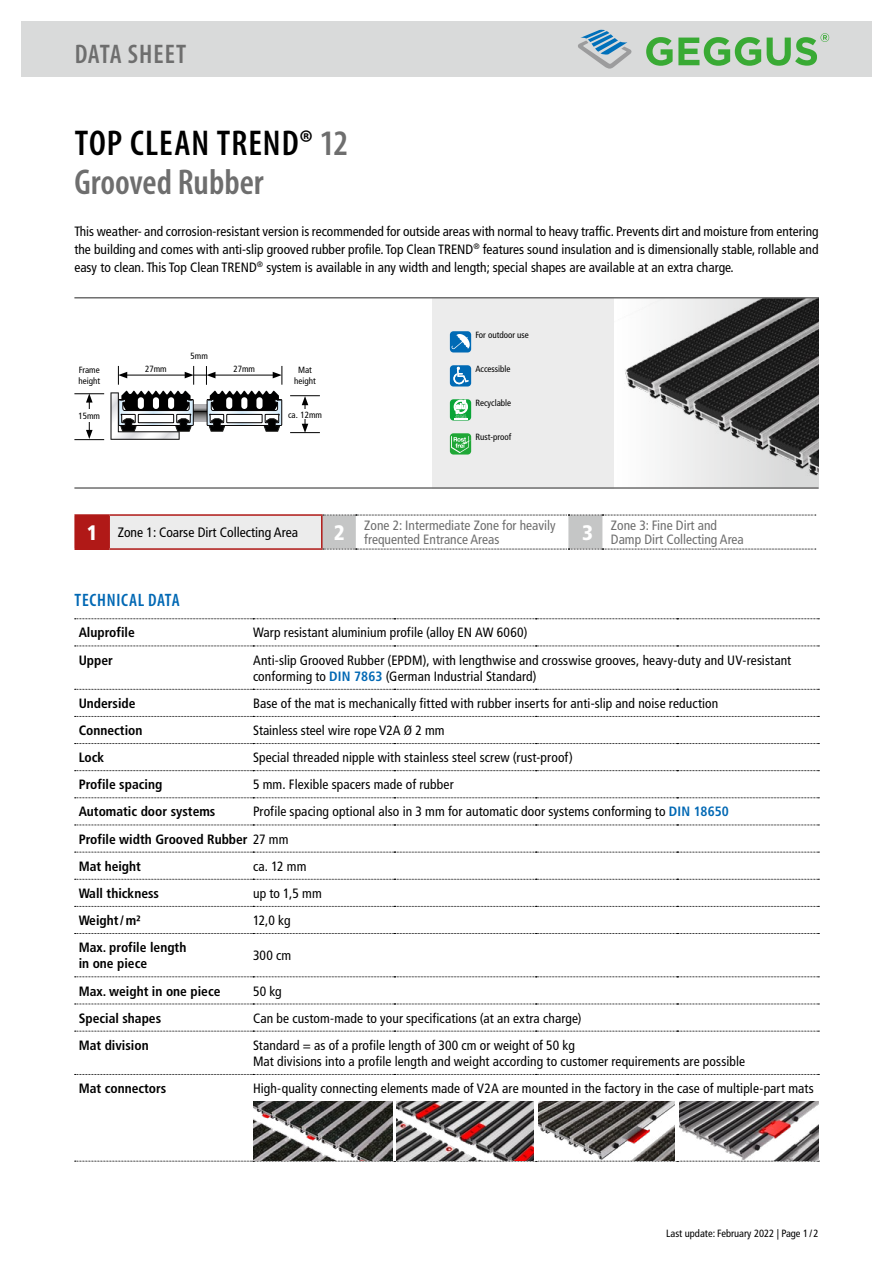
<style>
.page{position:relative;width:893px;height:1263px;background:#fff}
.page>*{position:absolute;margin:0;border:0;box-sizing:border-box;transform-origin:0 0}
.t1{font:600 condensed 36px/39px "Myriad Pro";color:#6e6e6e}
.t2{font:600 condensed 27px "Myriad Pro";letter-spacing:.04em;color:#6e6e6e}
.t3{font:900 condensed 21px "Frutiger LT Std";color:#fff}
.t4{font:600 condensed 18px "Myriad Pro";letter-spacing:.04em;color:#0068b4}
.t5{font:condensed 13.65px "Frutiger LT Std";color:#000}
.t6{font:condensed 13.5px/16.2px "Frutiger LT Std";letter-spacing:.005em;color:#000}
.t7{font:700 condensed 13.5px/16.2px "Frutiger LT Std";color:#000}
.t8{font:condensed 13.5px/13.5px "Frutiger LT Std";color:#6e6e6e}
.t9{font:condensed 10.5px "Frutiger LT Std";color:#000}
.t10{font:condensed 9px/10.5px "Frutiger LT Std";color:#000}
.s1{color:#000}
.s2{font-weight:900;font-size:21px;color:#fff}
.s3{font-weight:700;color:#0068b4}
.s4{font-weight:700}
</style>
<div class="page">
<div style="left:21px;top:21px;width:851px;height:56px;background:#d9dada"></div>
<svg style="left:74px;top:619px;width:179px;height:542px"></svg>
<svg style="left:75px;top:618px;width:744px;height:1px"></svg>
<svg style="left:75px;top:646px;width:744px;height:1px"></svg>
<svg style="left:75px;top:689px;width:744px;height:1px"></svg>
<svg style="left:75px;top:716px;width:744px;height:1px"></svg>
<svg style="left:75px;top:743px;width:744px;height:1px"></svg>
<svg style="left:75px;top:770px;width:744px;height:1px"></svg>
<svg style="left:75px;top:797px;width:744px;height:1px"></svg>
<svg style="left:75px;top:825px;width:744px;height:1px"></svg>
<svg style="left:75px;top:852px;width:744px;height:1px"></svg>
<svg style="left:75px;top:879px;width:744px;height:1px"></svg>
<svg style="left:75px;top:906px;width:744px;height:1px"></svg>
<svg style="left:75px;top:933px;width:744px;height:1px"></svg>
<svg style="left:75px;top:976px;width:744px;height:1px"></svg>
<svg style="left:75px;top:1004px;width:744px;height:1px"></svg>
<svg style="left:75px;top:1031px;width:744px;height:1px"></svg>
<svg style="left:75px;top:1161px;width:744px;height:1px"></svg>
<svg style="left:75px;top:1074px;width:744px;height:1px"></svg>
<img style="left:253px;top:1101px;width:139px;height:60px">
<img style="left:397px;top:1101px;width:136px;height:60px">
<img style="left:538px;top:1101px;width:137px;height:60px">
<img style="left:679px;top:1101px;width:140px;height:60px">
<div style="left:75px;top:515px;width:34px;height:34px;background:#b01917"></div>
<div style="left:109px;top:515px;width:213px;height:34px;background:#ececec"></div>
<svg style="left:323px;top:515px;width:493px;height:35px"></svg>
<hr style="left:74px;top:514px;width:35px;height:2px;background:#b01917">
<hr style="left:74px;top:516px;width:2px;height:32px;background:#b01917">
<hr style="left:108px;top:516px;width:2px;height:32px;background:#b01917">
<hr style="left:74px;top:548px;width:35px;height:2px;background:#b01917">
<hr style="left:109px;top:514px;width:214px;height:2px;background:#b01917">
<hr style="left:321px;top:516px;width:2px;height:32px;background:#b01917">
<hr style="left:109px;top:548px;width:214px;height:2px;background:#b01917">
<div style="left:432px;top:297px;width:387px;height:191px;background:#ececec"></div>
<img style="left:614px;top:298px;width:205px;height:189px">
<hr style="left:74px;top:487px;width:745px;height:2px;background:#6e6e6e">
<hr style="left:74px;top:297px;width:745px;height:1px;background:#6e6e6e">
<div style="left:450px;top:331px;width:21px;height:21px;background:#006ab5;border-radius:4px"></div>
<svg style="left:451px;top:334px;width:19px;height:15px"></svg>
<div style="left:450px;top:365px;width:21px;height:21px;background:#006ab5;border-radius:4px"></div>
<svg style="left:453px;top:367px;width:16px;height:17px"></svg>
<div style="left:450px;top:399px;width:21px;height:21px;background:#0aa537;border-radius:4px"></div>
<svg style="left:454px;top:400px;width:14px;height:20px"></svg>
<div style="left:450px;top:433px;width:21px;height:22px;background:#1fa736;border-radius:4px"></div>
<svg style="left:451px;top:436px;width:20px;height:17px"></svg>
<svg style="left:194px;top:404px;width:12px;height:17px"></svg>
<svg style="left:111px;top:391px;width:83px;height:49px"></svg>
<svg style="left:206px;top:391px;width:76px;height:41px"></svg>
<hr style="left:74px;top:393px;width:30px;height:1px;background:#000">
<hr style="left:74px;top:439px;width:30px;height:1px;background:#000">
<hr style="left:89px;top:400px;width:1px;height:32px;background:#000">
<svg style="left:86px;top:393px;width:7px;height:10px"></svg>
<svg style="left:86px;top:430px;width:7px;height:9px"></svg>
<hr style="left:125px;top:375px;width:62px;height:1px;background:#000">
<svg style="left:118px;top:366px;width:9px;height:19px"></svg>
<hr style="left:213px;top:375px;width:62px;height:1px;background:#000">
<svg style="left:273px;top:366px;width:10px;height:19px"></svg>
<svg style="left:185px;top:366px;width:30px;height:19px"></svg>
<hr style="left:290px;top:395px;width:30px;height:1px;background:#000">
<hr style="left:290px;top:432px;width:30px;height:1px;background:#000">
<svg style="left:302px;top:396px;width:6px;height:37px"></svg>
<div style="left:74px;top:409px;width:30px;height:13px;background:#fff"></div>
<div style="left:288px;top:410px;width:34px;height:9px;background:#fff"></div>
<svg style="left:646px;top:37px;width:115px;height:29px"></svg>
<svg style="left:767px;top:33px;width:62px;height:33px"></svg>
<svg style="left:578px;top:30px;width:54px;height:39px"></svg>
<h2 class="t2" style="left:75px;top:37px;width:113px">DATA SHEET</h2>
<h1 class="t1" style="left:74px;top:122px;width:275px"><span class="s1">TOP CLEAN TREND®</span> 12<br>Grooved Rubber</h1>
<p class="t6" style="left:74px;top:222px;width:746px;line-height:18px;text-align:justify">This weather- and corrosion-resistant version is recommended for outside areas with normal to heavy traffic. Prevents dirt and moisture from entering the building and comes with anti-slip grooved rubber profile. Top Clean TREND<sup>®</sup> features sound insulation and is dimensionally stable, rollable and easy to clean. This Top Clean TREND<sup>®</sup> system is available in any width and length; special shapes are available at an extra charge.</p>
<p class="t10" style="left:191px;top:351px;width:19px">5mm</p>
<p class="t10" style="left:78px;top:365px;width:23px">Frame height</p>
<p class="t10" style="left:145px;top:364px;width:23px">27mm</p>
<p class="t10" style="left:233px;top:364px;width:23px">27mm</p>
<p class="t10" style="left:294px;top:365px;width:23px;text-align:center">Mat height</p>
<p class="t10" style="left:78px;top:411px;width:23px">15mm</p>
<p class="t10" style="left:288px;top:409px;width:36px">ca. 12mm</p>
<p class="t10" style="left:475px;top:330px;width:55px">For outdoor use</p>
<p class="t10" style="left:475px;top:364px;width:37px">Accessible</p>
<p class="t10" style="left:475px;top:398px;width:37px">Recyclable</p>
<p class="t10" style="left:475px;top:432px;width:37px">Rust-proof</p>
<p class="t5" style="left:87px;top:524px;width:213px"><span class="s2">1</span> Zone 1: Coarse Dirt Collecting Area</p>
<h3 class="t3" style="left:334px;top:520px;width:12px">2</h3>
<p class="t8" style="left:364px;top:519px;width:193px">Zone 2: Intermediate Zone for heavily frequented Entrance Areas</p>
<h3 class="t3" style="left:582px;top:520px;width:12px">3</h3>
<p class="t8" style="left:611px;top:519px;width:134px">Zone 3: Fine Dirt and<br>Damp Dirt Collecting Area</p>
<h3 class="t4" style="left:75px;top:589px;width:107px">TECHNICAL DATA</h3>
<p class="t7" style="left:79px;top:625px;width:58px">Aluprofile</p>
<p class="t6" style="left:253px;top:625px;width:276px">Warp resistant aluminium profile (alloy EN AW 6060)</p>
<p class="t7" style="left:79px;top:652px;width:36px">Upper</p>
<p class="t6" style="left:253px;top:652px;width:540px">Anti-slip Grooved Rubber (EPDM), with lengthwise and crosswise grooves, heavy-duty and UV-resistant conforming to <span class="s3">DIN 7863</span> (German Industrial Standard)</p>
<p class="t7" style="left:79px;top:695px;width:58px">Underside</p>
<p class="t6" style="left:253px;top:695px;width:467px">Base of the mat is mechanically fitted with rubber inserts for anti-slip and noise reduction</p>
<p class="t7" style="left:79px;top:722px;width:65px">Connection</p>
<p class="t6" style="left:253px;top:722px;width:193px">Stainless steel wire rope V2A Ø 2 mm</p>
<p class="t7" style="left:79px;top:749px;width:27px">Lock</p>
<p class="t6" style="left:253px;top:749px;width:321px">Special threaded nipple with stainless steel screw (rust-proof)</p>
<p class="t7" style="left:79px;top:776px;width:85px">Profile spacing</p>
<p class="t6" style="left:253px;top:777px;width:202px">5 mm. Flexible spacers made of rubber</p>
<p class="t7" style="left:79px;top:804px;width:138px">Automatic door systems</p>
<p class="t6" style="left:79px;top:798px;width:652px;line-height:27.2px;text-indent:174px">Profile spacing optional also in 3 mm for automatic door systems conforming to <span class="s3">DIN 18650<br></span><span class="s4">Profile width Grooved Rubber</span> 27 mm<br><span class="s4">Mat height</span></p>
<p class="t6" style="left:253px;top:858px;width:55px">ca. 12 mm</p>
<p class="t7" style="left:79px;top:885px;width:82px">Wall thickness</p>
<p class="t6" style="left:253px;top:885px;width:70px">up to 1,5 mm</p>
<p class="t7" style="left:79px;top:912px;width:64px">Weight/m²</p>
<p class="t6" style="left:253px;top:912px;width:39px">12,0 kg</p>
<p class="t7" style="left:79px;top:939px;width:109px">Max. profile length in one piece</p>
<p class="t6" style="left:253px;top:947px;width:40px">300 cm</p>
<p class="t7" style="left:79px;top:983px;width:143px">Max. weight in one piece</p>
<p class="t6" style="left:253px;top:983px;width:30px">50 kg</p>
<p class="t7" style="left:79px;top:1010px;width:84px">Special shapes</p>
<p class="t6" style="left:253px;top:1010px;width:330px">Can be custom-made to your specifications (at an extra charge)</p>
<p class="t7" style="left:79px;top:1037px;width:72px">Mat division</p>
<p class="t6" style="left:253px;top:1037px;width:494px">Standard = as of a profile length of 300 cm or weight of 50 kg<br>Mat divisions into a profile length and weight according to customer requirements are possible</p>
<p class="t7" style="left:79px;top:1080px;width:89px">Mat connectors</p>
<p class="t6" style="left:253px;top:1080px;width:562px">High-quality connecting elements made of V2A are mounted in the factory in the case of multiple-part mats</p>
<p class="t9" style="left:666px;top:1227px;width:154px">Last update: February 2022 | Page 1 / 2</p>
</div>
